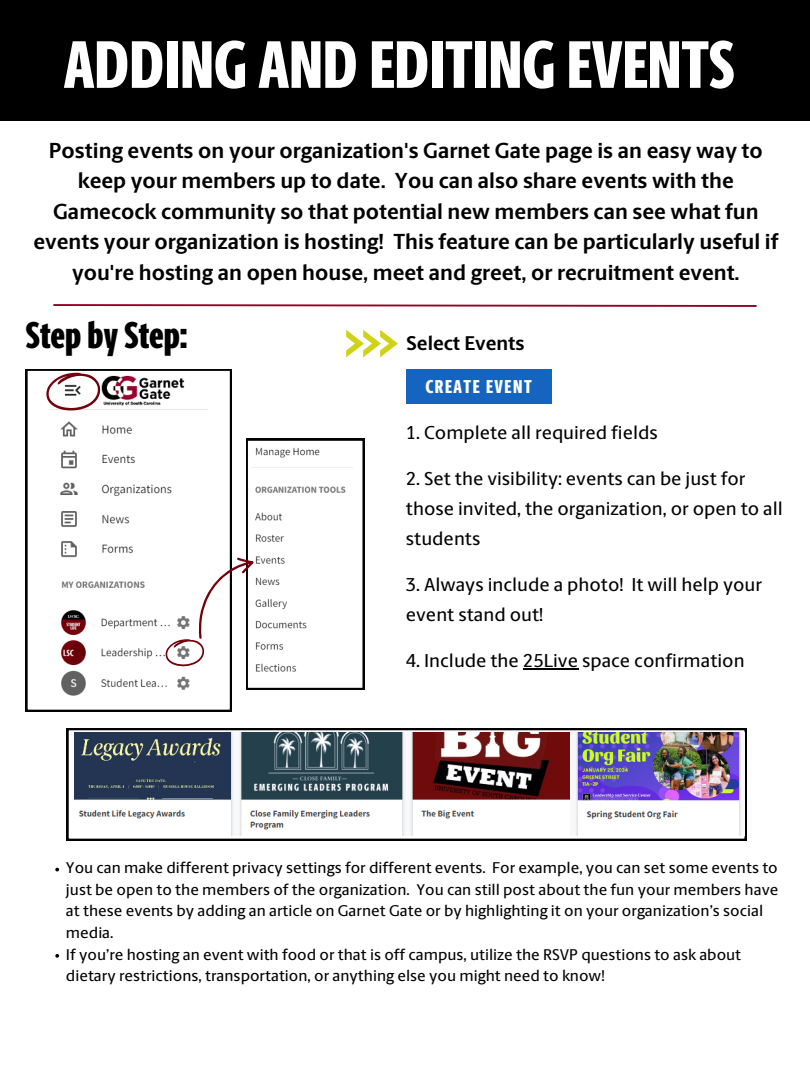
<style>
.page{position:relative;width:810px;height:1080px;background:#fff}
.page>*{position:absolute;margin:0;border:0;box-sizing:border-box;transform-origin:0 0}
.t1{font:800 67.5px "Berlingske Sans X Cn";color:#fff}
.t2{font:800 37.5px "Berlingske Sans X Cn";color:#000}
.t3{font:700 21.88px/30.5px "Berlingske Sans";color:#030202;text-align:center}
.t4{font:700 20px "Berlingske Sans";color:#000}
.t5{font:500 18.75px/30px "Berlingske Sans";color:#030202}
.t6{font:800 18.75px "Berlingske Sans X Cn";letter-spacing:.08em;color:#fff}
.t7{font:500 15.62px/21.6px "Berlingske Sans";color:#030202}
</style>
<div class="page">
<div style="left:0;top:0;width:810px;height:120px;background:#000"></div>
<svg style="left:26px;top:369px;width:206px;height:343px"></svg>
<img style="left:49px;top:375px;width:159px;height:185px">
<img style="left:54px;top:570px;width:143px;height:127px">
<div style="left:406px;top:369px;width:145px;height:35px;background:#1565c0"></div>
<svg style="left:346px;top:330px;width:52px;height:27px"></svg>
<svg style="left:67px;top:728px;width:679px;height:112px"></svg>
<img style="left:75px;top:732px;width:670px;height:104px">
<svg style="left:53px;top:304px;width:704px;height:3px;background:#ba5f76"></svg>
<svg style="left:46px;top:373px;width:55px;height:38px"></svg>
<hr style="left:523px;top:668px;width:55px;height:2px;background:#030202">
<svg style="left:55px;top:868px;width:4px;height:3px"></svg>
<svg style="left:55px;top:954px;width:4px;height:4px"></svg>
<svg style="left:165px;top:439px;width:199px;height:251px"></svg>
<h5 class="t1" style="left:64px;top:24px;width:672px">ADDING AND EDITING EVENTS</h5>
<p class="t3" style="left:33px;top:137px;width:746px">Posting events on your organization's Garnet Gate page is an easy way to keep your members up to date. You can also share events with the Gamecock community so that potential new members can see what fun events your organization is hosting! This feature can be particularly useful if you're hosting an open house, meet and greet, or recruitment event.</p>
<h4 class="t2" style="left:26px;top:312px;width:163px">Step by Step:</h4>
<h5 class="t4" style="left:407px;top:335px;width:119px">Select Events</h5>
<p class="t6" style="left:425px;top:375px;width:108px">CREATE EVENT</p>
<p class="t5" style="left:406px;top:419px;width:253px">1. Complete all required fields</p>
<p class="t5" style="left:406px;top:465px;width:378px">2. Set the visibility: events can be just for those invited, the organization, or open to all students</p>
<p class="t5" style="left:406px;top:571px;width:358px">3. Always include a photo! It will help your event stand out!</p>
<p class="t5" style="left:406px;top:647px;width:340px">4. Include the 25Live space confirmation</p>
<h5 class="t7" style="left:66px;top:859px;width:714px">You can make different privacy settings for different events. For example, you can set some events to just be open to the members of the organization. You can still post about the fun your members have at these events by adding an article on Garnet Gate or by highlighting it on your organization’s social media.</h5>
<h5 class="t7" style="left:66px;top:945px;width:677px">If you’re hosting an event with food or that is off campus, utilize the RSVP questions to ask about dietary restrictions, transportation, or anything else you might need to know!</h5>
</div>
